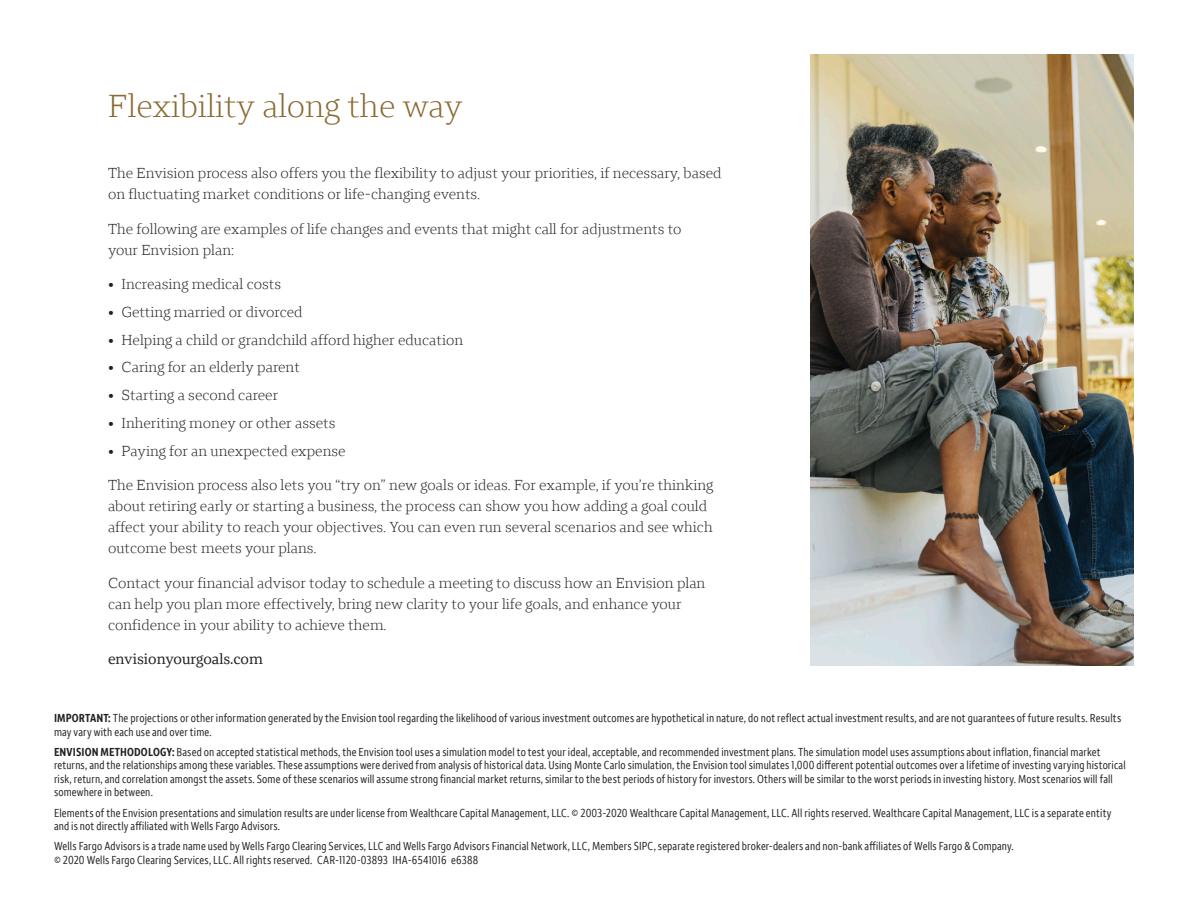
<style>
.page{position:relative;width:1188px;height:918px;background:#fff}
.page>*{position:absolute;margin:0;border:0;box-sizing:border-box;transform-origin:0 0}
.t1{font:300 33px "Wells Fargo Serif";color:#896a32}
.t2{font:300 15px/21px "Wells Fargo Serif";color:#231f20}
.t3{font:15px "Wells Fargo Serif";color:#231f20}
.t4{font:condensed 12px/13.5px "Wells Fargo Sans";letter-spacing:.01em;color:#231f20}
.s1{font-family:"Wells Fargo Sans";font-weight:400}
.s2{font-weight:700}
</style>
<div class="page">
<img style="left:810px;top:54px;width:324px;height:611px">
<h2 class="t1" style="left:108px;top:86px;width:356px">Flexibility along the way</h2>
<p class="t2" style="left:108px;top:162px;width:615px">The Envision process also offers you the flexibility to adjust your priorities, if necessary, based on fluctuating market conditions or life-changing events.</p>
<p class="t2" style="left:108px;top:218px;width:575px">The following are examples of life changes and events that might call for adjustments to your Envision plan:</p>
<p class="t2" style="left:108px;top:273px;width:175px"><span class="s1">•</span> Increasing medical costs</p>
<p class="t2" style="left:108px;top:301px;width:196px"><span class="s1">•</span> Getting married or divorced</p>
<p class="t2" style="left:108px;top:329px;width:357px"><span class="s1">•</span> Helping a child or grandchild afford higher education</p>
<p class="t2" style="left:108px;top:357px;width:194px"><span class="s1">•</span> Caring for an elderly parent</p>
<p class="t2" style="left:108px;top:384px;width:172px"><span class="s1">•</span> Starting a second career</p>
<p class="t2" style="left:108px;top:412px;width:229px"><span class="s1">•</span> Inheriting money or other assets</p>
<p class="t2" style="left:108px;top:440px;width:239px"><span class="s1">•</span> Paying for an unexpected expense</p>
<p class="t2" style="left:108px;top:474px;width:607px">The Envision process also lets you “try on” new goals or ideas. For example, if you’re thinking about retiring early or starting a business, the process can show you how adding a goal could affect your ability to reach your objectives. You can even run several scenarios and see which outcome best meets your plans.</p>
<p class="t2" style="left:108px;top:572px;width:599px">Contact your financial advisor today to schedule a meeting to discuss how an Envision plan can help you plan more effectively, bring new clarity to your life goals, and enhance your confidence in your ability to achieve them.</p>
<p class="t3" style="left:108px;top:650px;width:156px">envisionyourgoals.com</p>
<p class="t4" style="left:54px;top:711px;width:1069px"><span class="s2">IMPORTANT:</span> The projections or other information generated by the Envision tool regarding the likelihood of various investment outcomes are hypothetical in nature, do not reflect actual investment results, and are not guarantees of future results. Results</p>
<p class="t4" style="left:54px;top:725px;width:159px">may vary with each use and over time.</p>
<p class="t4" style="left:54px;top:745px;width:1073px"><span class="s2">ENVISION METHODOLOGY:</span> Based on accepted statistical methods, the Envision tool uses a simulation model to test your ideal, acceptable, and recommended investment plans. The simulation model uses assumptions about inflation, financial market returns, and the relationships among these variables. These assumptions were derived from analysis of historical data. Using Monte Carlo simulation, the Envision tool simulates 1,000 different potential outcomes over a lifetime of investing varying historical risk, return, and correlation amongst the assets. Some of these scenarios will assume strong financial market returns, similar to the best periods of history for investors. Others will be similar to the worst periods in investing history. Most scenarios will fall</p>
<p class="t4" style="left:54px;top:786px;width:100px">somewhere in between.</p>
<p class="t4" style="left:54px;top:806px;width:1059px">Elements of the Envision presentations and simulation results are under license from Wealthcare Capital Management, LLC. © 2003-2020 Wealthcare Capital Management, LLC. All rights reserved. Wealthcare Capital Management, LLC is a separate entity and is not directly affiliated with Wells Fargo Advisors.</p>
<p class="t4" style="left:54px;top:840px;width:961px">Wells Fargo Advisors is a trade name used by Wells Fargo Clearing Services, LLC and Wells Fargo Advisors Financial Network, LLC, Members SIPC, separate registered broker-dealers and non-bank affiliates of Wells Fargo &amp; Company. © 2020 Wells Fargo Clearing Services, LLC. All rights reserved. CAR-1120-03893 IHA-6541016 e6388</p>
</div>
